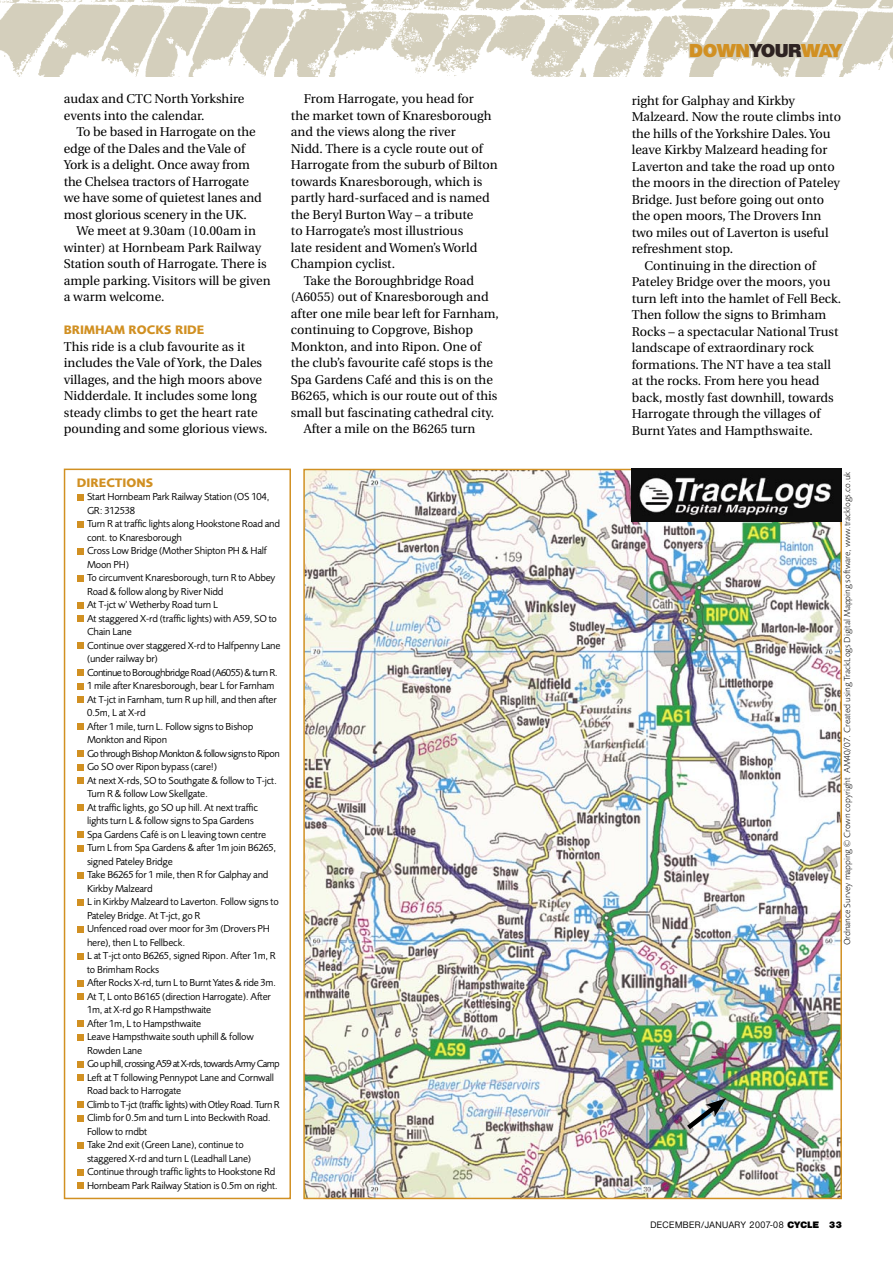
<style>
.page{position:relative;width:893px;height:1263px;background:#fff}
.page>*{position:absolute;margin:0;border:0;box-sizing:border-box;transform-origin:0 0}
.t1{font:800 18px "Olympia";letter-spacing:-.005em;color:#d19022}
._2ndPara{font:12.75px/16.5px "Utopia";color:#000}
.CrossHead{font:700 12.75px "Foundry Sans";color:#d19022}
.Directions{font:10.5px/13.5px "Foundry Sans";letter-spacing:-.02em;color:#000}
.Directions-2{font:10.5px "Foundry Sans";letter-spacing:-.05em;color:#000}
.Directions-3{font:10.5px "Foundry Sans";letter-spacing:-.04em;color:#000}
.Directions-4{font:10.5px "Foundry Sans";letter-spacing:-.06em;color:#000}
.t2{font:300 9px "Foundry Sans";color:#000}
.t3{font:500 9px "Olympia";letter-spacing:.05em;color:#000}
.s1{color:#2e2322}
.s2{font-weight:800}
</style>
<div class="page">
<img style="left:0;top:0;width:658px;height:77px">
<svg style="left:658px;top:0;width:235px;height:469px"></svg>
<svg style="left:687px;top:29px;width:161px;height:95px"></svg>
<div style="left:64px;top:469px;width:227px;height:730px;border:2px solid #d19022"></div>
<img style="left:306px;top:472px;width:533px;height:724px">
<img style="left:632px;top:469px;width:210px;height:52px">
<svg style="left:77px;top:494px;width:6px;height:6px"></svg>
<svg style="left:77px;top:521px;width:6px;height:6px"></svg>
<svg style="left:77px;top:548px;width:6px;height:6px"></svg>
<svg style="left:77px;top:575px;width:6px;height:6px"></svg>
<svg style="left:77px;top:602px;width:6px;height:6px"></svg>
<svg style="left:77px;top:616px;width:6px;height:6px"></svg>
<svg style="left:77px;top:643px;width:6px;height:6px"></svg>
<svg style="left:77px;top:670px;width:6px;height:6px"></svg>
<svg style="left:77px;top:683px;width:6px;height:6px"></svg>
<svg style="left:77px;top:697px;width:6px;height:6px"></svg>
<svg style="left:77px;top:724px;width:6px;height:6px"></svg>
<svg style="left:77px;top:751px;width:6px;height:6px"></svg>
<svg style="left:77px;top:764px;width:6px;height:6px"></svg>
<svg style="left:77px;top:778px;width:6px;height:6px"></svg>
<svg style="left:77px;top:805px;width:6px;height:6px"></svg>
<svg style="left:77px;top:832px;width:6px;height:6px"></svg>
<svg style="left:77px;top:845px;width:6px;height:6px"></svg>
<svg style="left:77px;top:872px;width:6px;height:6px"></svg>
<svg style="left:77px;top:899px;width:6px;height:6px"></svg>
<svg style="left:77px;top:926px;width:6px;height:6px"></svg>
<svg style="left:77px;top:953px;width:6px;height:6px"></svg>
<svg style="left:77px;top:980px;width:6px;height:6px"></svg>
<svg style="left:77px;top:994px;width:6px;height:6px"></svg>
<svg style="left:77px;top:1021px;width:6px;height:6px"></svg>
<svg style="left:77px;top:1034px;width:6px;height:6px"></svg>
<svg style="left:77px;top:1061px;width:6px;height:6px"></svg>
<svg style="left:77px;top:1075px;width:6px;height:6px"></svg>
<svg style="left:77px;top:1102px;width:6px;height:6px"></svg>
<svg style="left:77px;top:1115px;width:6px;height:6px"></svg>
<svg style="left:77px;top:1142px;width:6px;height:6px"></svg>
<svg style="left:77px;top:1169px;width:6px;height:6px"></svg>
<svg style="left:77px;top:1183px;width:6px;height:6px"></svg>
<svg style="left:682px;top:1098px;width:44px;height:36px"></svg>
<p class="_2ndPara" style="left:64px;top:91px;width:182px">audax and CTC North Yorkshire events into the calendar.</p>
<p class="_2ndPara" style="left:64px;top:124px;width:200px;text-indent:13px">To be based in Harrogate on the edge of the Dales and the Vale of<br>York is a delight. Once away from the Chelsea tractors of Harrogate we have some of quietest lanes and most glorious scenery in the UK.</p>
<p class="_2ndPara" style="left:64px;top:223px;width:208px;text-indent:13px">We meet at 9.30am (10.00am in winter) at Hornbeam Park Railway<br>Station south of Harrogate. There is ample parking. Visitors will be given a warm welcome.</p>
<p class="CrossHead" style="left:64px;top:322px;width:142px">BRIMHAM ROCKS RIDE</p>
<p class="_2ndPara" style="left:64px;top:338px;width:205px">This ride is a club favourite as it includes the Vale of York, the Dales villages, and the high moors above Nidderdale. It includes some long steady climbs to get the heart rate pounding and some glorious views.</p>
<p class="_2ndPara" style="left:291px;top:91px;width:208px;text-indent:13px">From Harrogate, you head for<br>the market town of Knaresborough and the views along the river<br>Nidd. There is a cycle route out of<br>Harrogate from the suburb of Bilton towards Knaresborough, which is partly hard-surfaced and is named the Beryl Burton Way – a tribute<br>to Harrogate’s most illustrious<br>late resident and Women’s World<br>Champion cyclist.</p>
<p class="_2ndPara" style="left:291px;top:272px;width:209px;text-indent:13px">Take the Boroughbridge Road (A6055) out of Knaresborough and after one mile bear left for Farnham, continuing to Copgrove, Bishop Monkton, and into Ripon. One of the club’s favourite café stops is the Spa Gardens Café and this is on the B6265, which is our route out of this small but fascinating cathedral city.</p>
<p class="_2ndPara" style="left:304px;top:421px;width:173px">After a mile on the B6265 turn</p>
<p class="CrossHead" style="left:77px;top:475px;width:78px">DIRECTIONS</p>
<p class="Directions" style="left:87px;top:490px;width:184px">Start Hornbeam Park Railway Station (OS 104,<br>GR: 312538</p>
<p class="Directions" style="left:87px;top:517px;width:195px">Turn R at traffic lights along Hookstone Road and cont. to Knaresborough</p>
<p class="Directions" style="left:87px;top:544px;width:181px">Cross Low Bridge (Mother Shipton PH &amp; Half<br>Moon PH)</p>
<p class="Directions" style="left:87px;top:571px;width:190px">To circumvent Knaresborough, turn R to Abbey<br>Road &amp; follow along by River Nidd</p>
<p class="Directions" style="left:87px;top:598px;width:132px">At T-jct w’ Wetherby Road turn L</p>
<p class="Directions" style="left:87px;top:612px;width:191px">At staggered X-rd (traffic lights) with A59, SO to<br>Chain Lane</p>
<p class="Directions" style="left:87px;top:639px;width:195px">Continue over staggered X-rd to Halfpenny Lane (under railway br)</p>
<p class="Directions-2" style="left:87px;top:666px;width:192px">Continue to Boroughbridge Road (A6055) &amp; turn R.</p>
<p class="Directions" style="left:87px;top:679px;width:189px">1 mile after Knaresborough, bear L for Farnham</p>
<p class="Directions" style="left:87px;top:693px;width:191px">At T-jct in Farnham, turn R up hill, and then after<br>0.5m, L at X-rd</p>
<p class="Directions" style="left:87px;top:720px;width:168px">After 1 mile, turn L. Follow signs to Bishop<br>Monkton and Ripon</p>
<p class="Directions-2" style="left:87px;top:747px;width:194px">Go through Bishop Monkton &amp; follow signs to Ripon</p>
<p class="Directions" style="left:87px;top:760px;width:132px">Go SO over Ripon bypass (care!)</p>
<p class="Directions" style="left:87px;top:774px;width:192px">At next X-rds, SO to Southgate &amp; follow to T-jct.<br>Turn R &amp; follow Low Skellgate.</p>
<p class="Directions" style="left:87px;top:801px;width:172px">At traffic lights, go SO up hill. At next traffic lights turn L &amp; follow signs to Spa Gardens</p>
<p class="Directions" style="left:87px;top:828px;width:181px">Spa Gardens Café is on L leaving town centre</p>
<p class="Directions" style="left:87px;top:841px;width:191px">Turn L from Spa Gardens &amp; after 1m join B6265, signed Pateley Bridge</p>
<p class="Directions" style="left:87px;top:868px;width:183px">Take B6265 for 1 mile, then R for Galphay and<br>Kirkby Malzeard</p>
<p class="Directions" style="left:87px;top:895px;width:193px">L in Kirkby Malzeard to Laverton. Follow signs to<br>Pateley Bridge. At T-jct, go R</p>
<p class="Directions" style="left:87px;top:922px;width:185px">Unfenced road over moor for 3m (Drovers PH here), then L to Fellbeck.</p>
<p class="Directions" style="left:87px;top:949px;width:190px">L at T-jct onto B6265, signed Ripon. After 1m, R to Brimham Rocks</p>
<p class="Directions" style="left:87px;top:976px;width:190px">After Rocks X-rd, turn L to Burnt Yates &amp; ride 3m.</p>
<p class="Directions" style="left:87px;top:990px;width:186px">At T, L onto B6165 (direction Harrogate). After<br>1m, at X-rd go R Hampsthwaite</p>
<p class="Directions" style="left:87px;top:1017px;width:116px">After 1m, L to Hampsthwaite</p>
<p class="Directions" style="left:87px;top:1030px;width:168px">Leave Hampsthwaite south uphill &amp; follow<br>Rowden Lane</p>
<p class="Directions-4" style="left:87px;top:1058px;width:194px">Go up hill, crossing A59 at X-rds, towards Army Camp</p>
<p class="Directions" style="left:87px;top:1071px;width:189px">Left at T following Pennypot Lane and Cornwall<br>Road back to Harrogate</p>
<p class="Directions-3" style="left:87px;top:1098px;width:195px">Climb to T-jct (traffic lights) with Otley Road. Turn R</p>
<p class="Directions" style="left:87px;top:1111px;width:185px">Climb for 0.5m and turn L into Beckwith Road.<br>Follow to rndbt</p>
<p class="Directions" style="left:87px;top:1138px;width:166px">Take 2nd exit (Green Lane), continue to staggered X-rd and turn L (Leadhall Lane)</p>
<p class="Directions" style="left:87px;top:1165px;width:190px">Continue through traffic lights to Hookstone Rd</p>
<p class="Directions" style="left:87px;top:1179px;width:192px">Hornbeam Park Railway Station is 0.5m on right.</p>
<p class="t1" style="left:690px;top:40px;width:154px">DOWN<span class="s1">YOUR</span>WAY</p>
<p class="_2ndPara" style="left:632px;top:92px;width:211px">right for Galphay and Kirkby<br>Malzeard. Now the route climbs into the hills of the Yorkshire Dales. You leave Kirkby Malzeard heading for<br>Laverton and take the road up onto the moors in the direction of Pateley<br>Bridge. Just before going out onto the open moors, The Drovers Inn two miles out of Laverton is useful refreshment stop.</p>
<p class="_2ndPara" style="left:632px;top:257px;width:211px;text-indent:13px">Continuing in the direction of Pateley Bridge over the moors, you turn left into the hamlet of Fell Beck.<br>Then follow the signs to Brimham Rocks – a spectacular National Trust landscape of extraordinary rock formations. The NT have a tea stall at the rocks. From here you head back, mostly fast downhill, towards Harrogate through the villages of Burnt Yates and Hampthswaite.</p>
<p class="t2" style="left:842px;top:945px;width:475px;rotate:-90deg">Ordnance Survey mapping © Crown copyright AM40/07. Created using TrackLogs Digital Mapping software, www.tracklogs.co.uk</p>
<p class="t3" style="left:650px;top:1219px;width:193px">DECEMBER/JANUARY 2007-08 <span class="s2">CYCLE 33</span></p>
</div>
